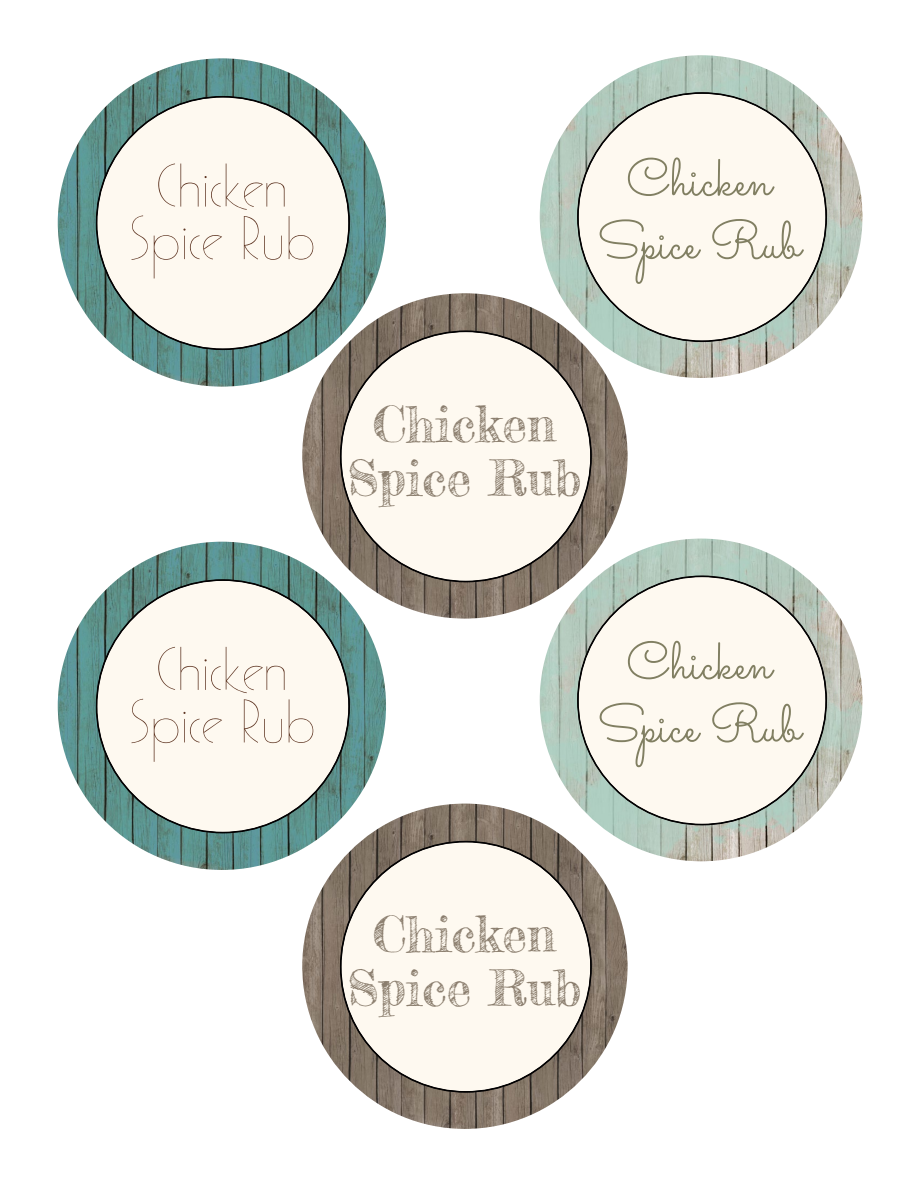
<style>
.page{position:relative;width:918px;height:1188px;background:#fff}
.page>*{position:absolute;margin:0;border:0;box-sizing:border-box;transform-origin:0 0}
.t1{font:61.5px/52.5px "Zelda";color:#5e3522;text-align:center}
.t2{font:52.5px/63px "Sacramento";color:#817f62;text-align:center}
.t3{font:49.5px/54px "Frederickathe Great";color:#8b7e6e;text-align:center}
</style>
<div class="page">
<img style="left:58px;top:58px;width:328px;height:329px;border-radius:164px">
<img style="left:58px;top:542px;width:328px;height:328px;border-radius:164px">
<img style="left:540px;top:55px;width:322px;height:323px;border-radius:161px">
<img style="left:540px;top:539px;width:322px;height:322px;border-radius:161px">
<div style="left:96px;top:96px;width:253px;height:254px;background:#fef9f0;border-radius:50%"></div>
<div style="left:96px;top:580px;width:253px;height:253px;background:#fef9f0;border-radius:50%"></div>
<div style="left:578px;top:93px;width:248px;height:249px;background:#fef9f0;border-radius:50%"></div>
<div style="left:578px;top:576px;width:248px;height:249px;background:#fef9f0;border-radius:50%"></div>
<img style="left:302px;top:293px;width:326px;height:326px;border-radius:163px">
<img style="left:302px;top:804px;width:326px;height:325px;border-radius:163px">
<div style="left:340px;top:331px;width:251px;height:251px;background:#fef9f0;border-radius:50%"></div>
<div style="left:340px;top:841px;width:251px;height:251px;background:#fef9f0;border-radius:50%"></div>
<p class="t1" style="left:129px;top:161px;width:188px">Chicken<br>Spice Rub</p>
<p class="t2" style="left:597px;top:145px;width:205px">Chicken<br>Spice Rub</p>
<p class="t3" style="left:348px;top:397px;width:235px">Chicken<br>Spice Rub</p>
<p class="t1" style="left:129px;top:644px;width:188px">Chicken<br>Spice Rub</p>
<p class="t2" style="left:597px;top:629px;width:205px">Chicken<br>Spice Rub</p>
<p class="t3" style="left:348px;top:907px;width:235px">Chicken<br>Spice Rub</p>
</div>
